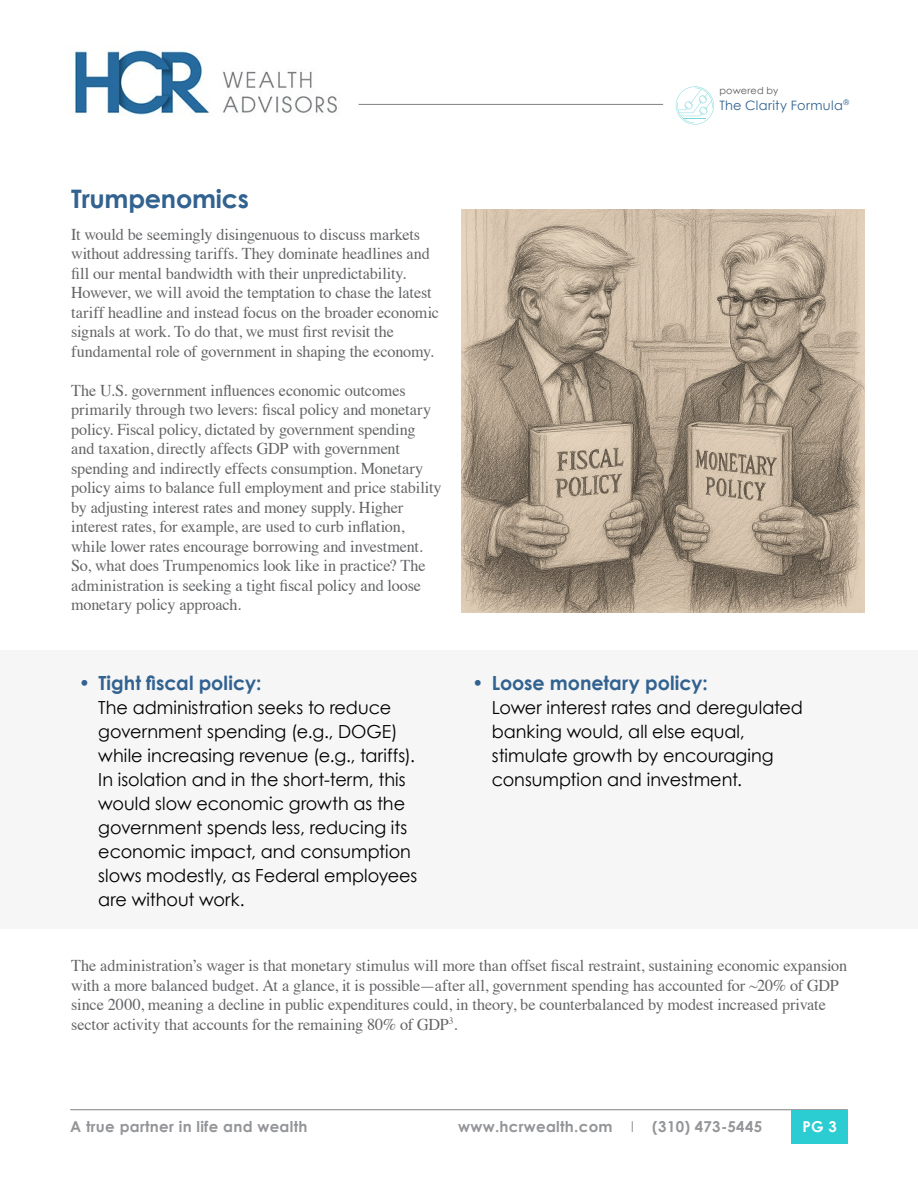
<style>
.page{position:relative;width:918px;height:1188px;background:#fff}
.page>*{position:absolute;margin:0;border:0;box-sizing:border-box;transform-origin:0 0}
.t1{font:700 25.5px "Century Gothic";letter-spacing:-.01em;color:#326290}
.t2{font:700 19.5px "Century Gothic";color:#326290}
.t3{font:18px/24px "Century Gothic";color:#000}
.t4{font:16.5px/19.5px "Times";letter-spacing:-.01em;color:#636466}
.t5{font:700 15px "Century Gothic";letter-spacing:.02em;color:#939598}
.t6{font:700 15px "Century Gothic";color:#fff}
.t7{font:12.9px "Century Gothic";letter-spacing:.025em;color:#326290}
.t8{font:9.75px "Century Gothic";letter-spacing:.01em;color:#595959}
.s1{font-weight:400}
</style>
<div class="page">
<div style="left:0;top:650px;width:918px;height:279px;background:#f6f6f6"></div>
<img style="left:74px;top:50px;width:263px;height:65px">
<hr style="left:359px;top:104px;width:304px;height:1px;background:#808080">
<svg style="left:676px;top:86px;width:38px;height:39px"></svg>
<hr style="left:70px;top:1109px;width:778px;height:1px;background:#808080">
<div style="left:791px;top:1110px;width:57px;height:34px;background:#2cccd3"></div>
<img style="left:461px;top:210px;width:404px;height:403px">
<h1 class="t1" style="left:71px;top:183px;width:179px">Trumpenomics</h1>
<p class="t4" style="left:71px;top:223px;width:369px">It would be seemingly disingenuous to discuss markets without addressing tariffs. They dominate headlines and fill our mental bandwidth with their unpredictability.<br>However, we will avoid the temptation to chase the latest tariff headline and instead focus on the broader economic signals at work. To do that, we must first revisit the fundamental role of government in shaping the economy.</p>
<p class="t4" style="left:71px;top:379px;width:372px">The U.S. government influences economic outcomes primarily through two levers: fiscal policy and monetary policy. Fiscal policy, dictated by government spending and taxation, directly affects GDP with government spending and indirectly effects consumption. Monetary policy aims to balance full employment and price stability by adjusting interest rates and money supply. Higher interest rates, for example, are used to curb inflation, while lower rates encourage borrowing and investment.<br>So, what does Trumpenomics look like in practice? The administration is seeking a tight fiscal policy and loose monetary policy approach.</p>
<p class="t2" style="left:79px;top:671px;width:184px">• Tight fiscal policy:</p>
<p class="t3" style="left:98px;top:695px;width:320px">The administration seeks to reduce government spending (e.g., DOGE) while increasing revenue (e.g., tariffs).<br>In isolation and in the short-term, this would slow economic growth as the government spends less, reducing its economic impact, and consumption slows modestly, as Federal employees are without work.</p>
<p class="t8" style="left:719px;top:85px;width:61px">powered by</p>
<p class="t7" style="left:719px;top:97px;width:131px">The Clarity Formula<sup>®</sup></p>
<p class="t2" style="left:472px;top:671px;width:237px">• Loose monetary policy:</p>
<p class="t3" style="left:492px;top:695px;width:313px">Lower interest rates and deregulated banking would, all else equal, stimulate growth by encouraging consumption and investment.</p>
<p class="t4" style="left:71px;top:955px;width:777px">The administration’s wager is that monetary stimulus will more than offset fiscal restraint, sustaining economic expansion with a more balanced budget. At a glance, it is possible—after all, government spending has accounted for ~20% of GDP since 2000, meaning a decline in public expenditures could, in theory, be counterbalanced by modest increased private sector activity that accounts for the remaining 80% of GDP<sup>3</sup>.</p>
<p class="t5" style="left:70px;top:1117px;width:239px">A true partner in life and wealth</p>
<p class="t5" style="left:458px;top:1117px;width:305px">www.hcrwealth.com <span class="s1">I</span> (310) 473-5445</p>
<p class="t6" style="left:802px;top:1117px;width:36px">PG 3</p>
</div>
